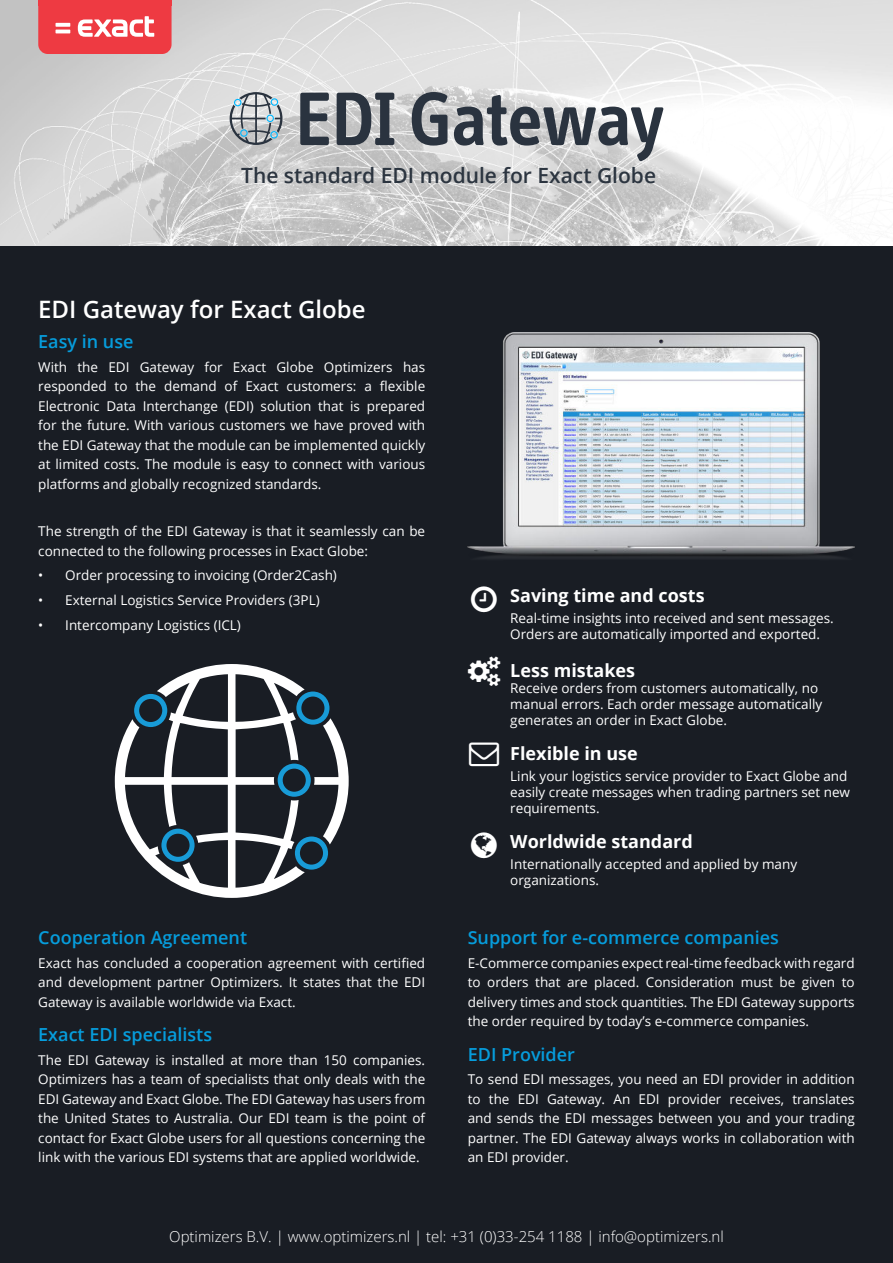
<style>
.page{position:relative;width:893px;height:1263px;background:#fff}
.page>*{position:absolute;margin:0;border:0;box-sizing:border-box;transform-origin:0 0}
.t1{font:600 24px "Open Sans";color:#fff}
.t2{font:600 21px "Open Sans";color:#2c3540}
.t3{font:600 18px "Open Sans";color:#069ddc}
.t4{font:700 18px "Open Sans";color:#fff}
.t5{font:300 15px "Open Sans";color:#fff}
.t6{font:13.5px/19.5px "Open Sans";color:#fff;text-align:justify}
</style>
<div class="page">
<img style="left:0;top:0;width:893px;height:247px">
<svg style="left:300px;top:93px;width:29px;height:52px;background:#6a6f77"></svg>
<svg style="left:337px;top:93px;width:57px;height:52px;background:#6e747b"></svg>
<svg style="left:412px;top:92px;width:36px;height:54px;background:#73787f"></svg>
<svg style="left:454px;top:95px;width:209px;height:66px"></svg>
<svg style="left:230px;top:92px;width:52px;height:53px;background:#a5afb4"></svg>
<div style="left:0;top:247px;width:893px;height:1016px;background:#191d24"></div>
<svg style="left:38px;top:0;width:134px;height:54px;background:#ef535a"></svg>
<img style="left:468px;top:333px;width:387px;height:226px">
<svg style="left:115px;top:664px;width:234px;height:234px"></svg>
<h2 class="t2" style="left:241px;top:167px;width:417px">The standard EDI module for Exact Globe</h2>
<h1 class="t1" style="left:38px;top:299px;width:329px">EDI Gateway for Exact Globe</h1>
<h3 class="t3" style="left:38px;top:334px;width:97px">Easy in use</h3>
<p class="t6" style="left:38px;top:358px;width:388px">With the EDI Gateway for Exact Globe Optimizers has responded to the demand of Exact customers: a flexible Electronic Data Interchange (EDI) solution that is prepared for the future. With various customers we have proved with the EDI Gateway that the module can be implemented quickly at limited costs. The module is easy to connect with various platforms and globally recognized standards.</p>
<p class="t6" style="left:38px;top:523px;width:388px">The strength of the EDI Gateway is that it seamlessly can be connected to the following processes in Exact Globe:</p>
<p class="t6" style="left:38px;top:567px;width:300px">• Order processing to invoicing (Order2Cash)</p>
<p class="t6" style="left:38px;top:592px;width:283px">• External Logistics Service Providers (3PL)</p>
<p class="t6" style="left:38px;top:616px;width:204px">• Intercompany Logistics (ICL)</p>
<h3 class="t3" style="left:38px;top:930px;width:210px">Cooperation Agreement</h3>
<p class="t6" style="left:38px;top:953px;width:388px">Exact has concluded a cooperation agreement with certified and development partner Optimizers. It states that the EDI Gateway is available worldwide via Exact.</p>
<h3 class="t3" style="left:38px;top:1027px;width:175px">Exact EDI specialists</h3>
<p class="t6" style="left:38px;top:1052px;width:388px">The EDI Gateway is installed at more than 150 companies.<br>Optimizers has a team of specialists that only deals with the EDI Gateway and Exact Globe. The EDI Gateway has users from the United States to Australia. Our EDI team is the point of contact for Exact Globe users for all questions concerning the link with the various EDI systems that are applied worldwide.</p>
<h3 class="t4" style="left:510px;top:589px;width:196px">Saving time and costs</h3>
<p class="t6" style="left:510px;top:611px;width:325px;line-height:16.2px">Real-time insights into received and sent messages.<br>Orders are automatically imported and exported.</p>
<h3 class="t4" style="left:510px;top:663px;width:126px">Less mistakes</h3>
<p class="t6" style="left:510px;top:681px;width:314px;line-height:16.2px;text-align:left">Receive orders from customers automatically, no manual errors. Each order message automatically generates an order in Exact Globe.</p>
<h3 class="t4" style="left:510px;top:747px;width:129px">Flexible in use</h3>
<p class="t6" style="left:510px;top:769px;width:341px;line-height:16.2px;text-align:left">Link your logistics service provider to Exact Globe and easily create messages when trading partners set new requirements.</p>
<h3 class="t4" style="left:510px;top:834px;width:184px">Worldwide standard</h3>
<p class="t6" style="left:510px;top:857px;width:288px;line-height:16.2px">Internationally accepted and applied by many organizations.</p>
<h3 class="t3" style="left:468px;top:930px;width:313px">Support for e-commerce companies</h3>
<p class="t6" style="left:468px;top:955px;width:388px">E-Commerce companies expect real-time feedback with regard to orders that are placed. Consideration must be given to delivery times and stock quantities. The EDI Gateway supports the order required by today’s e-commerce companies.</p>
<h3 class="t3" style="left:468px;top:1047px;width:109px">EDI Provider</h3>
<p class="t6" style="left:468px;top:1071px;width:388px">To send EDI messages, you need an EDI provider in addition to the EDI Gateway. An EDI provider receives, translates and sends the EDI messages between you and your trading partner. The EDI Gateway always works in collaboration with an EDI provider.</p>
<p class="t5" style="left:169px;top:1230px;width:556px">Optimizers B.V. | www.optimizers.nl | tel: +31 (0)33-254 1188 | info@optimizers.nl</p>
</div>
